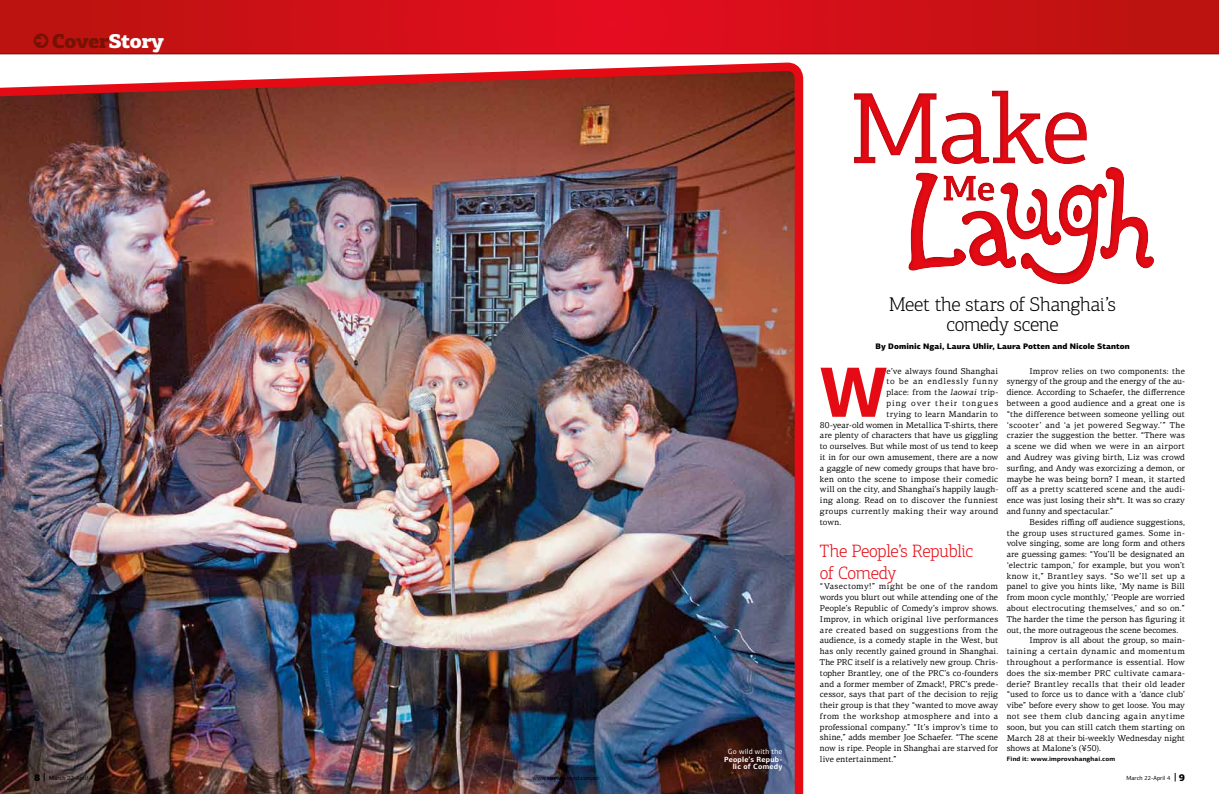
<style>
.page{position:relative;width:1219px;height:794px;background:#fff}
.page>*{position:absolute;margin:0;border:0;box-sizing:border-box;transform-origin:0 0}
.t1{font:700 71.3px "PF Centro Sans Pro";color:#e50b14}
.t2{font:300 20px/20px "PF Centro Slab Pro";letter-spacing:-.02em;color:#000;text-align:center}
.t3{font:900 20px "PF Centro Slab Pro";letter-spacing:-.04em;color:#751203}
.t4{font:300 18px/21.6px "PF Centro Slab Pro";letter-spacing:-.025em;color:#e50b14}
.t5{font:8.5px/10.8px "PF Centro Serif Pro";letter-spacing:.01em;color:#000;text-align:justify}
.t6{font:8.5px "PF Centro Serif Pro";letter-spacing:-.01em;color:#000}
.t7{font:8.5px "PF Centro Serif Pro";letter-spacing:.035em;color:#000}
.t8{font:8.5px "PF Centro Serif Pro";letter-spacing:.03em;color:#000}
.t9{font:8.5px "PF Centro Serif Pro";letter-spacing:.04em;color:#000}
.t10{font:8.5px "PF Centro Serif Pro";letter-spacing:.05em;color:#000}
.t11{font:8.5px "PF Centro Serif Pro";letter-spacing:.055em;color:#000}
.t12{font:8.5px "PF Centro Serif Pro";letter-spacing:.08em;color:#000}
.t13{font:8.5px "PF Centro Serif Pro";letter-spacing:.1em;color:#000}
.t14{font:900 8px "PF Centro Sans Pro";letter-spacing:.005em;color:#000}
.t15{font:700 7.5px/7.5px "PF Centro Sans Pro";letter-spacing:.03em;color:#fff;text-align:right}
.t16{font:7.5px "PF Centro Sans Pro";letter-spacing:.03em;color:#fff}
.t17{font:700 6.3px "PF Centro Sans Pro";letter-spacing:.015em;color:#000;scale:1.05 1}
.t18{font:6px "PF Centro Sans Pro";letter-spacing:.01em;color:#000}
.s1{color:#fff}
.s2{font-style:italic}
.s3{font-family:"PF Centro Slab Pro";font-weight:900;font-size:10px}
.s4{font-weight:700;font-size:10px}
</style>
<div class="page">
<svg style="left:0;top:0;width:1219px;height:54px;background:#cd1016"></svg>
<img style="left:0;top:66px;width:804px;height:728px">
<svg style="left:854px;top:91px;width:244px;height:194px"></svg>
<div style="left:1098px;top:159px;width:56px;height:111px;background:#000;opacity:.3"></div>
<div style="left:1025px;top:198px;width:12px;height:27px;background:#000;opacity:.3"></div>
<div style="left:1071px;top:197px;width:12px;height:27px;background:#000;opacity:.3"></div>
<svg style="left:34px;top:34px;width:15px;height:14px"></svg>
<h2 class="t3" style="left:52px;top:28px;width:114px">Cover<span class="s1">Story</span></h2>
<h2 class="t2" style="left:889px;top:294px;width:228px">Meet the stars of Shanghai’s comedy scene</h2>
<p class="t14" style="left:875px;top:341px;width:256px">By Dominic Ngai, Laura Uhlir, Laura Potten and Nicole Stanton</p>
<h1 class="t1" style="left:820px;top:347px;width:69px">W</h1>
<p class="t5" style="left:886px;top:365px;width:113px">e’ve always found Shanghai</p>
<p class="t5" style="left:1007px;top:365px;width:180px;text-indent:23px">Improv relies on two components: the synergy of the group and the energy of the au&shy;dience. According to Schaefer, the differrence between a good audience and a great one is “the difference between someone yelling out ‘scooter’ and ‘a jet powered Segway.’” The crazier the suggestion the better. “There was a scene we did when we were in an airport and Audrey was giving birth, Liz was crowd surfing, and Andy was exorcizing a demon, or maybe he was being born? I mean, it started off as a pretty scattered scene and the audi&shy;ence was just losing their sh*t. It was so crazy and funny and spectacular.”</p>
<p class="t5" style="left:1029px;top:516px;width:157px">Besides riffing off audience suggestions,</p>
<p class="t8" style="left:1007px;top:527px;width:180px">the group uses structured games. Some in-</p>
<p class="t5" style="left:1007px;top:538px;width:180px">volve singing, some are long form and others</p>
<p class="t5" style="left:1007px;top:549px;width:180px">are guessing games: “You’ll be designated an</p>
<p class="t5" style="left:1007px;top:559px;width:180px">‘electric tampon,’ for example, but you won’t</p>
<p class="t9" style="left:1007px;top:570px;width:180px">know it,” Brantley says. “So we’ll set up a</p>
<p class="t5" style="left:1007px;top:581px;width:180px">panel to give you hints like, ‘My name is Bill</p>
<p class="t5" style="left:1007px;top:592px;width:180px">from moon cycle monthly,’ ‘People are worried</p>
<p class="t5" style="left:1007px;top:603px;width:180px">about electrocuting themselves,’ and so on.”</p>
<p class="t5" style="left:1007px;top:613px;width:180px">The harder the time the person has figuring it</p>
<p class="t5" style="left:1007px;top:624px;width:173px">out, the more outrageous the scene becomes.</p>
<p class="t5" style="left:1029px;top:635px;width:157px">Improv is all about the group, so main-</p>
<p class="t10" style="left:1007px;top:646px;width:180px">taining a certain dynamic and momentum</p>
<p class="t5" style="left:1007px;top:656px;width:180px">throughout a performance is essential. How</p>
<p class="t5" style="left:1007px;top:667px;width:180px">does the six-member PRC cultivate camara-</p>
<p class="t5" style="left:1007px;top:678px;width:180px">derie? Brantley recalls that their old leader</p>
<p class="t5" style="left:1007px;top:689px;width:180px">“used to force us to dance with a ‘dance club’</p>
<p class="t5" style="left:1007px;top:700px;width:180px">vibe” before every show to get loose. You may</p>
<p class="t11" style="left:1007px;top:711px;width:180px">not see them club dancing again anytime</p>
<p class="t5" style="left:1007px;top:721px;width:180px">soon, but you can still catch them starting on</p>
<p class="t5" style="left:1007px;top:732px;width:180px">March 28 at their bi-weekly Wednesday night</p>
<p class="t5" style="left:1007px;top:743px;width:96px">shows at Malone’s (¥50).</p>
<p class="t17" style="left:1007px;top:755px;width:105px">Find it: www.improvshanghai.com</p>
<p class="t12" style="left:886px;top:376px;width:113px">to be an endlessly funny</p>
<p class="t5" style="left:886px;top:387px;width:113px">place: from the <span class="s2">laowai</span> trip-</p>
<p class="t13" style="left:886px;top:398px;width:113px">ping over their tongues</p>
<p class="t5" style="left:886px;top:408px;width:113px">trying to learn Mandarin to</p>
<p class="t5" style="left:820px;top:419px;width:180px">80-year-old women in Metallica T-shirts, there</p>
<p class="t5" style="left:820px;top:430px;width:180px">are plenty of characters that have us giggling</p>
<p class="t5" style="left:820px;top:441px;width:180px">to ourselves. But while most of us tend to keep</p>
<p class="t5" style="left:820px;top:452px;width:180px">it in for our own amusement, there are a now</p>
<p class="t6" style="left:820px;top:463px;width:180px">a gaggle of new comedy groups that have bro-</p>
<p class="t5" style="left:820px;top:473px;width:180px">ken onto the scene to impose their comedic</p>
<p class="t5" style="left:820px;top:484px;width:180px">will on the city, and Shanghai’s happily laugh-</p>
<p class="t5" style="left:820px;top:495px;width:180px">ing along. Read on to discover the funniest</p>
<p class="t7" style="left:820px;top:506px;width:180px">groups currently making their way around</p>
<p class="t5" style="left:820px;top:516px;width:23px">town.</p>
<h3 class="t4" style="left:820px;top:540px;width:155px">The People’s Republic of Comedy</h3>
<p class="t5" style="left:820px;top:581px;width:180px">“Vasectomy!” might be one of the random words you blurt out while attending one of the People’s Republic of Comedy’s improv shows.<br>Improv, in which original live performances are created based on suggestions from the audience, is a comedy staple in the West, but has only recently gained ground in Shanghai.<br>The PRC itself is a relatively new group. Chris&shy;topher Brantley, one of the PRC’s co-founders and a former member of Zmack!, PRC’s prede&shy;cessor, says that part of the decision to rejig their group is that they “wanted to move away from the workshop atmosphere and into a professional company.” “It’s improv’s time to shine,” adds member Joe Schaefer. “The scene now is ripe. People in Shanghai are starved for live entertainment.”</p>
<p class="t16" style="left:728px;top:747px;width:56px">Go wild with the</p>
<p class="t15" style="left:724px;top:755px;width:60px">People’s Repub&shy;lic of Comedy</p>
<p class="t18" style="left:34px;top:774px;width:61px"><span class="s3">8</span> <span class="s4">|</span> March 22-April 4</p>
<p class="t18" style="left:533px;top:774px;width:68px">www.cityweekend.com.cn</p>
<p class="t18" style="left:1126px;top:774px;width:60px">March 22-April 4 <span class="s4">|</span> <span class="s3">9</span></p>
</div>
